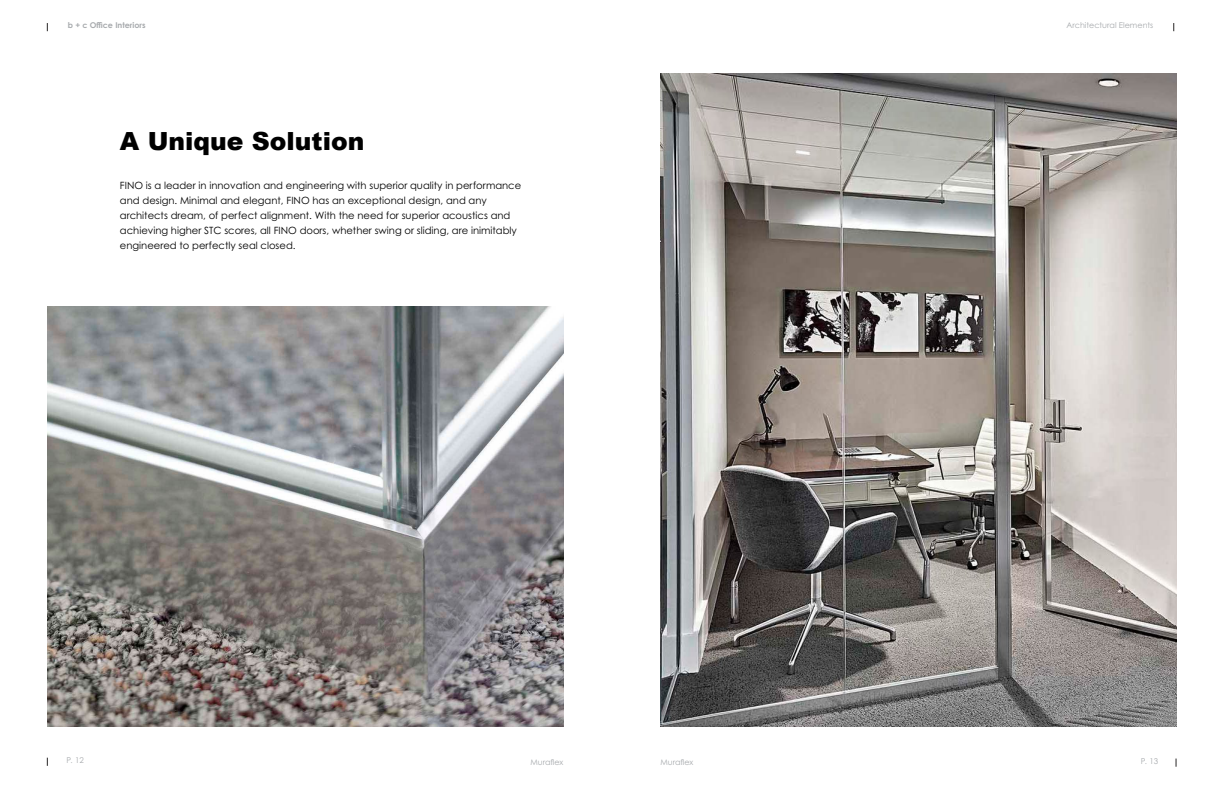
<style>
.page{position:relative;width:1224px;height:792px;background:#fff}
.page>*{position:absolute;margin:0;border:0;box-sizing:border-box;transform-origin:0 0}
.t1{font:900 25px "Arial";color:#000}
.t2{font:10px/15px "Century Gothic Pro";color:#000}
.t3{font:8px "Century Gothic Pro";color:#a8abae}
.t4{font:700 8px "Century Gothic Pro";color:#a8abae}
</style>
<div class="page">
<img style="left:47px;top:306px;width:517px;height:421px">
<img style="left:660px;top:74px;width:516px;height:653px">
<p class="t4" style="left:68px;top:20px;width:79px">b + c Office Interiors</p>
<p class="t3" style="left:1067px;top:20px;width:88px">Architectural Elements</p>
<h1 class="t1" style="left:120px;top:123px;width:246px">A Unique Solution</h1>
<p class="t2" style="left:120px;top:178px;width:403px">FINO is a leader in innovation and engineering with superior quality in performance and design. Minimal and elegant, FINO has an exceptional design, and any architects dream, of perfect alignment. With the need for superior acoustics and achieving higher STC scores, all FINO doors, whether swing or sliding, are inimitably engineered to perfectly seal closed.</p>
<p class="t3" style="left:67px;top:755px;width:19px">P. 12</p>
<p class="t3" style="left:530px;top:757px;width:35px">Muraflex</p>
<p class="t3" style="left:660px;top:757px;width:35px">Muraflex</p>
<p class="t3" style="left:1141px;top:756px;width:19px">P. 13</p>
</div>
